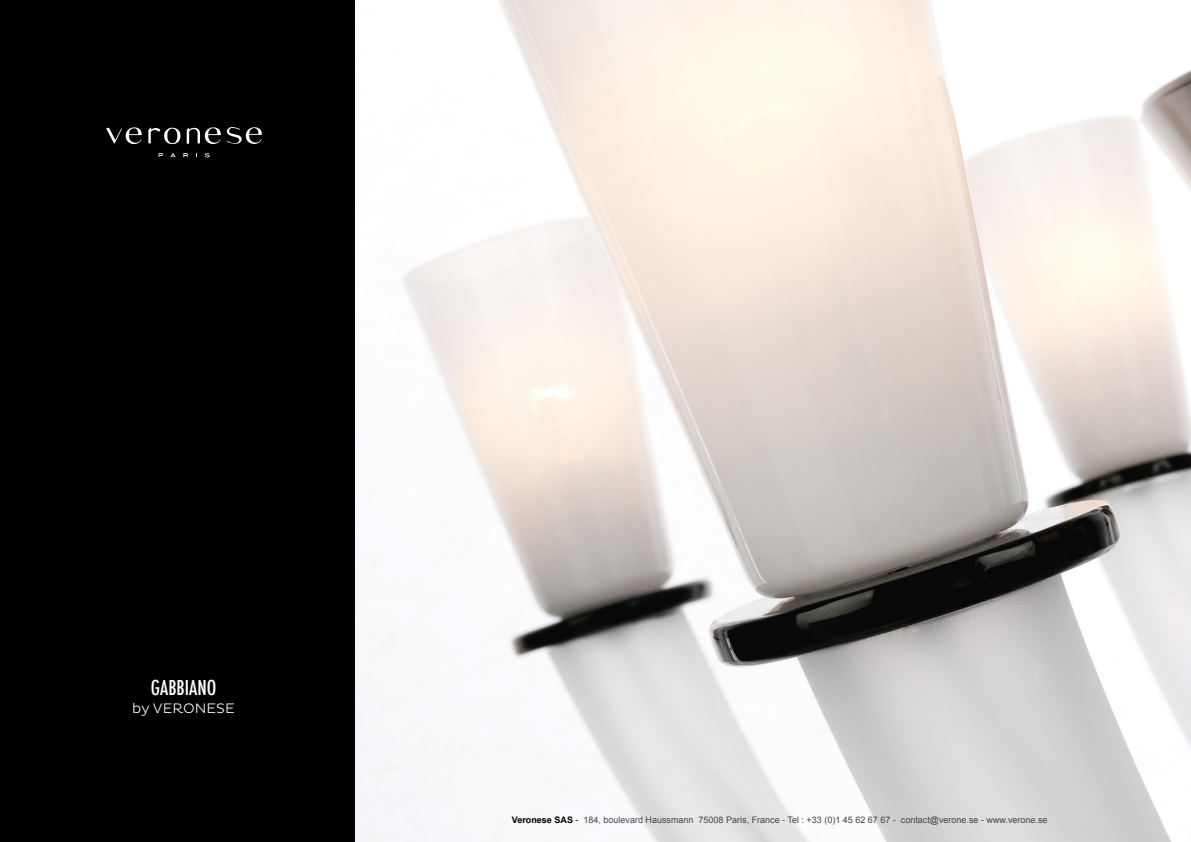
<style>
.page{position:relative;width:1191px;height:842px;background:#fff}
.page>*{position:absolute;margin:0;border:0;box-sizing:border-box;transform-origin:0 0}
.t1{font:500 condensed 20px "Futura";color:#fff}
.t2{font:300 14px "Pluto";color:#fff}
.t3{font:9px "Arial";color:#454444}
.s1{font-weight:700;color:#000}
.s2{color:#000}
</style>
<div class="page">
<div style="left:0;top:0;width:368px;height:842px;background:#000"></div>
<img style="left:106px;top:127px;width:156px;height:31px">
<img style="left:355px;top:0;width:836px;height:842px">
<h1 class="t1" style="left:151px;top:675px;width:67px">GABBIANO</h1>
<h2 class="t2" style="left:132px;top:700px;width:104px">by VERONESE</h2>
<p class="t3" style="left:512px;top:814px;width:537px"><span class="s1">Veronese SAS</span> <span class="s2">-</span> 184, boulevard Haussmann 75008 Paris, France - Tel : +33 (0)1 45 62 67 67 - contact@verone.se - www.verone.se</p>
</div>
